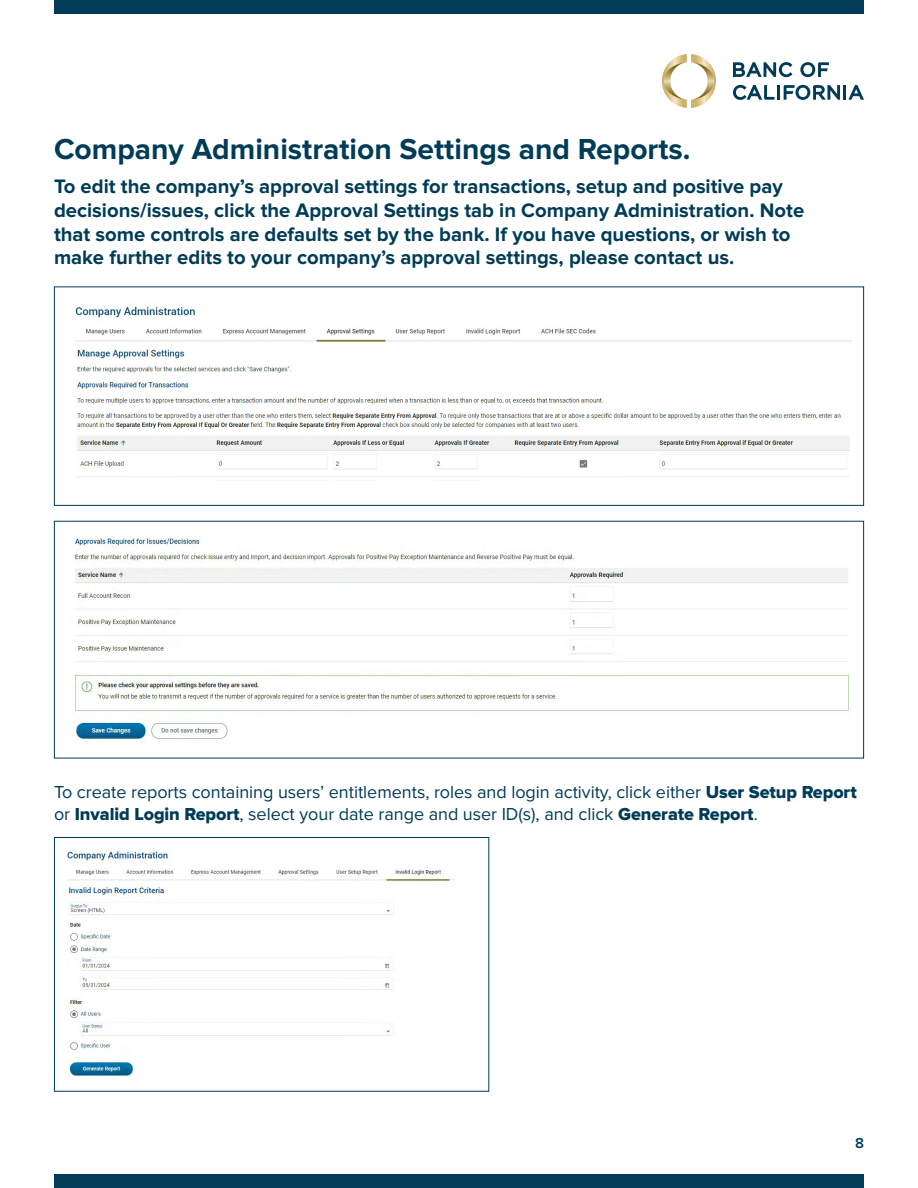
<style>
.page{position:relative;width:918px;height:1188px;background:#fff}
.page>*{position:absolute;margin:0;border:0;box-sizing:border-box;transform-origin:0 0}
.t1{font:700 30px "Proxima Nova";color:#003c57}
.t2{font:700 20.25px "Proxima Nova";color:#003c57}
.t3{font:18px/21.6px "Proxima Nova";letter-spacing:-.005em;color:#003c57}
.t4{font:600 15px "Proxima Nova";color:#003c57}
.s1{font-family:"Proxima Nova Extrabld"}
</style>
<div class="page">
<div style="left:54px;top:0;width:810px;height:14px;background:#003c57"></div>
<div style="left:54px;top:1174px;width:810px;height:14px;background:#003c57"></div>
<svg style="left:662px;top:54px;width:54px;height:54px"></svg>
<svg style="left:733px;top:62px;width:131px;height:38px"></svg>
<img style="left:75px;top:304px;width:777px;height:173px">
<div style="left:54px;top:286px;width:810px;height:220px;border:1px solid #003c57"></div>
<img style="left:74px;top:538px;width:775px;height:203px">
<img style="left:66px;top:850px;width:388px;height:226px">
<div style="left:54px;top:837px;width:435px;height:255px;border:1px solid #003c57"></div>
<p class="t1" style="left:54px;top:135px;width:638px">Company Administration Settings and Reports.</p>
<p class="t2" style="left:54px;top:177px;width:730px">To edit the company’s approval settings for transactions, setup and positive pay</p>
<p class="t2" style="left:54px;top:201px;width:752px">decisions/issues, click the Approval Settings tab in Company Administration. Note</p>
<p class="t2" style="left:54px;top:225px;width:738px">that some controls are defaults set by the bank. If you have questions, or wish to</p>
<p class="t2" style="left:54px;top:248px;width:682px">make further edits to your company’s approval settings, please contact us.</p>
<p class="t3" style="left:54px;top:782px;width:804px">To create reports containing users’ entitlements, roles and login activity, click either <span class="s1">User Setup Report </span>or <span class="s1">Invalid Login Report</span>, select your date range and user ID(s), and click <span class="s1">Generate Report</span>.</p>
<p class="t4" style="left:855px;top:1136px;width:10px">8</p>
</div>
